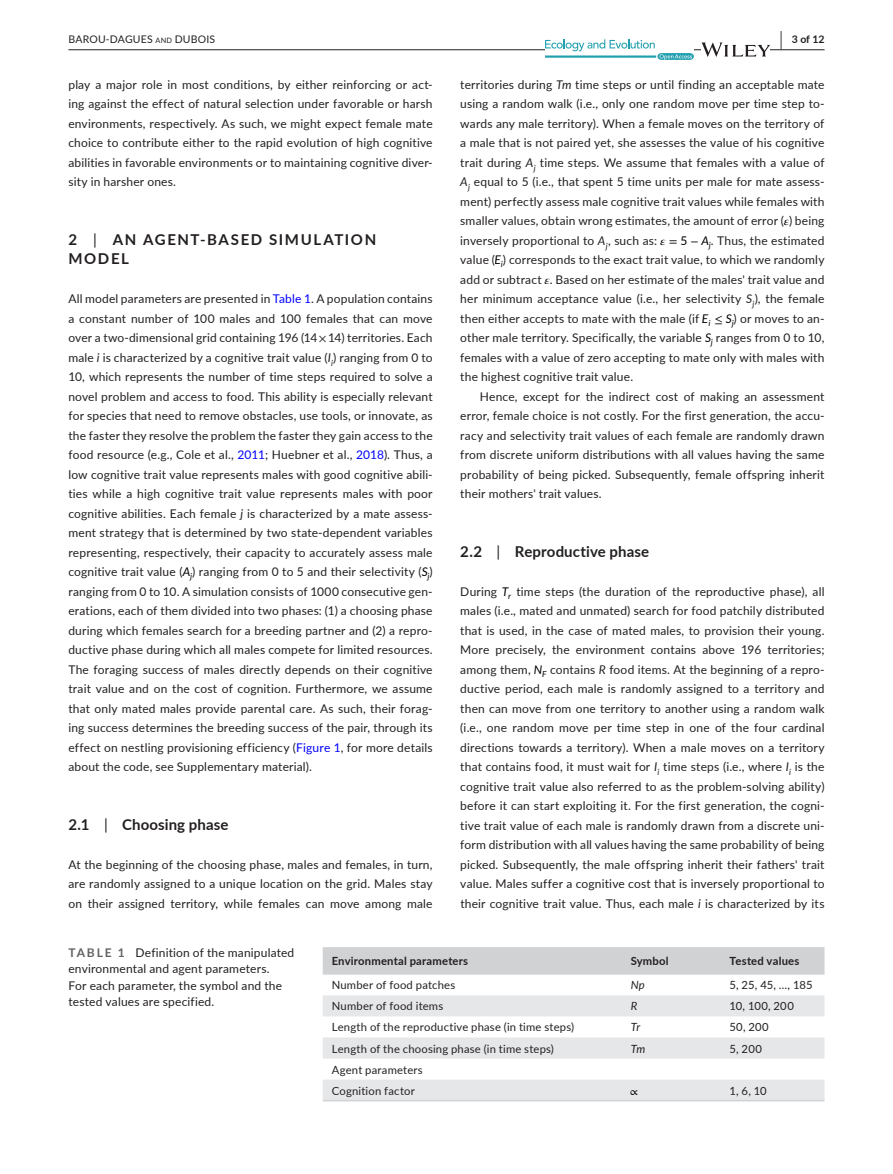
<style>
.page{position:relative;width:893px;height:1174px;background:#fff}
.page>*{position:absolute;margin:0;border:0;box-sizing:border-box;transform-origin:0 0}
.t1{font:700 15px "Lato";letter-spacing:.01em;color:#231f20}
.t2{font:700 15px/19.5px "Lato";letter-spacing:.11em;color:#231f20}
.t3{font:12px/19.5px "Lato";letter-spacing:.015em;color:#231f20;text-align:justify}
.t4{font:11.25px/21px "Lato";letter-spacing:.02em;color:#231f20}
.t5{font:700 11.25px "Lato";letter-spacing:.02em;color:#231f20}
.t6{font:italic 11.25px "Lato";color:#231f20}
.t7{font:11.25px "STIX Math";color:#000}
.t8{font:10.5px "Lato";letter-spacing:.02em;color:#231f20}
.t9{font:700 10.5px "Lato";color:#231f20}
.s1{font-size:7.35px}
.s2{font-size:19.5px}
.s3{font-style:italic}
.s4{font-family:"STIX Math";font-style:italic;color:#000}
.s5{font-family:"STIX Math";color:#000}
.s6{color:#000}
.s7{font-style:italic;color:#000}
.s8{font-family:"STIX Math Calligraphy";color:#000}
.s9{font-weight:400}
.s10{color:#00f}
.s11{font-family:"STIX"}
.s12{font-weight:700;color:#636366}
</style>
<div class="page">
<hr style="left:68px;top:49px;width:756px;height:1px;background:#231f20">
<svg style="left:545px;top:39px;width:149px;height:21px"></svg>
<svg style="left:701px;top:42px;width:69px;height:15px"></svg>
<div style="left:323px;top:947px;width:501px;height:27px;background:#d1d2d4"></div>
<svg style="left:323px;top:995px;width:501px;height:105px;fill:#e6e7e9"></svg>
<hr style="left:323px;top:1100px;width:299px;height:1px;background:#d1d2d4">
<hr style="left:622px;top:1100px;width:98px;height:1px;background:#d1d2d4">
<hr style="left:720px;top:1100px;width:104px;height:1px;background:#d1d2d4">
<p class="t8" style="left:68px;top:31px;width:148px">BAROU-DAGUES <span class="s1">and</span> DUBOIS</p>
<p class="t9" style="left:780px;top:31px;width:46px"><span class="s2">|</span> 3 of 12</p>
<p class="t3" style="left:68px;top:74px;width:366px">play a major role in most conditions, by either reinforcing or act&shy;ing against the effect of natural selection under favorable or harsh environments, respectively. As such, we might expect female mate choice to contribute either to the rapid evolution of high cognitive abilities in favorable environments or to maintaining cognitive diver&shy;sity in harsher ones.</p>
<p class="t3" style="left:460px;top:74px;width:366px">territories during <span class="s3">Tm</span> time steps or until finding an acceptable mate using a random walk (i.e., only one random move per time step to&shy;wards any male territory). When a female moves on the territory of a male that is not paired yet, she assesses the value of his cognitive trait during <span class="s3">A</span><sub>j</sub> time steps. We assume that females with a value of <span class="s3">A</span><sub>j</sub> equal to 5 (i.e., that spent 5 time units per male for mate assess&shy;ment) perfectly assess male cognitive trait values while females with smaller values, obtain wrong estimates, the amount of error (<span class="s4">𝜀</span>) being inversely proportional to <span class="s3">A</span><sub>j</sub>, such as: <span class="s4">𝜀</span> <span class="s5">=</span> <span class="s6">5</span> <span class="s5">−</span> <span class="s7">A</span><sub>j</sub>. Thus, the estimated value (<span class="s7">E</span><sub>i</sub>) corresponds to the exact trait value, to which we randomly add or subtract <span class="s4">𝜀</span>. Based on her estimate of the males' trait value and her minimum acceptance value (i.e., her selectivity <span class="s3">S</span><sub>j</sub>), the female then either accepts to mate with the male (if <span class="s7">E</span><sub>i</sub> <span class="s8">≤</span> <span class="s7">S</span><sub>j</sub>) or moves to an&shy;other male territory. Specifically, the variable <span class="s7">S</span><sub>j</sub> ranges from 0 to 10, females with a value of zero accepting to mate only with males with the highest cognitive trait value.</p>
<p class="t3" style="left:460px;top:386px;width:366px;text-indent:20px">Hence, except for the indirect cost of making an assessment error, female choice is not costly. For the first generation, the accu&shy;racy and selectivity trait values of each female are randomly drawn from discrete uniform distributions with all values having the same probability of being picked. Subsequently, female offspring inherit their mothers' trait values.</p>
<p class="t2" style="left:68px;top:229px;width:309px">2 <span class="s9">|</span> AN AGENT-BASED SIMULATION<br>MODEL</p>
<p class="t3" style="left:68px;top:288px;width:366px">All model parameters are presented in <span class="s10">Table 1</span>. A population contains a constant number of 100 males and 100 females that can move over a two-dimensional grid containing 196 (14 <span class="s11">×</span> 14) territories. Each male <span class="s3">i</span> is characterized by a cognitive trait value (<span class="s3">I</span><sub>i</sub>) ranging from 0 to 10, which represents the number of time steps required to solve a novel problem and access to food. This ability is especially relevant for species that need to remove obstacles, use tools, or innovate, as the faster they resolve the problem the faster they gain access to the food resource (e.g., Cole et al., <span class="s10">2011</span>; Huebner et al., <span class="s10">2018</span>). Thus, a low cognitive trait value represents males with good cognitive abili&shy;ties while a high cognitive trait value represents males with poor cognitive abilities. Each female <span class="s3">j</span> is characterized by a mate assess&shy;ment strategy that is determined by two state-dependent variables representing, respectively, their capacity to accurately assess male cognitive trait value (<span class="s7">A</span><sub>j</sub>) ranging from 0 to 5 and their selectivity (<span class="s7">S</span><sub>j</sub>) ranging from 0 to 10. A simulation consists of 1000 consecutive gen&shy;erations, each of them divided into two phases: (1) a choosing phase during which females search for a breeding partner and (2) a repro&shy;ductive phase during which all males compete for limited resources.<br>The foraging success of males directly depends on their cognitive trait value and on the cost of cognition. Furthermore, we assume that only mated males provide parental care. As such, their forag&shy;ing success determines the breeding success of the pair, through its effect on nestling provisioning efficiency (<span class="s10">Figure 1</span>, for more details about the code, see Supplementary material).</p>
<p class="t1" style="left:460px;top:540px;width:190px">2.2 <span class="s9">|</span> Reproductive phase</p>
<p class="t3" style="left:460px;top:581px;width:366px">During <span class="s7">T</span><sub>r</sub> time steps (the duration of the reproductive phase), all males (i.e., mated and unmated) search for food patchily distributed that is used, in the case of mated males, to provision their young.<br>More precisely, the environment contains above 196 territories; among them, <span class="s7">N</span><sub>F</sub> contains <span class="s3">R</span> food items. At the beginning of a repro&shy;ductive period, each male is randomly assigned to a territory and then can move from one territory to another using a random walk (i.e., one random move per time step in one of the four cardinal directions towards a territory). When a male moves on a territory that contains food, it must wait for <span class="s3">I</span><sub>i</sub> time steps (i.e., where <span class="s3">I</span><sub>i</sub> is the cognitive trait value also referred to as the problem-solving ability) before it can start exploiting it. For the first generation, the cogni&shy;tive trait value of each male is randomly drawn from a discrete uni&shy;form distribution with all values having the same probability of being picked. Subsequently, the male offspring inherit their fathers' trait value. Males suffer a cognitive cost that is inversely proportional to their cognitive trait value. Thus, each male <span class="s3">i</span> is characterized by its</p>
<p class="t1" style="left:68px;top:813px;width:162px">2.1 <span class="s9">|</span> Choosing phase</p>
<p class="t3" style="left:68px;top:854px;width:366px">At the beginning of the choosing phase, males and females, in turn, are randomly assigned to a unique location on the grid. Males stay on their assigned territory, while females can move among male</p>
<p class="t3" style="left:68px;top:943px;width:227px;line-height:16.5px;text-align:left"><span class="s12">TABLE 1</span> Definition of the manipulated environmental and agent parameters.<br>For each parameter, the symbol and the tested values are specified.</p>
<p class="t5" style="left:332px;top:953px;width:138px">Environmental parameters</p>
<p class="t5" style="left:631px;top:953px;width:39px">Symbol</p>
<p class="t5" style="left:729px;top:953px;width:71px">Tested values</p>
<p class="t4" style="left:332px;top:974px;width:125px">Number of food patches</p>
<p class="t6" style="left:631px;top:977px;width:16px">Np</p>
<p class="t4" style="left:729px;top:974px;width:85px">5, 25, 45, …, 185</p>
<p class="t4" style="left:332px;top:995px;width:113px">Number of food items</p>
<p class="t6" style="left:631px;top:998px;width:8px">R</p>
<p class="t4" style="left:729px;top:995px;width:66px">10, 100, 200</p>
<p class="t4" style="left:332px;top:1016px;width:244px">Length of the reproductive phase (in time steps)</p>
<p class="t6" style="left:631px;top:1019px;width:11px">Tr</p>
<p class="t4" style="left:729px;top:1016px;width:41px">50, 200</p>
<p class="t4" style="left:332px;top:1037px;width:224px">Length of the choosing phase (in time steps)</p>
<p class="t6" style="left:631px;top:1040px;width:16px">Tm</p>
<p class="t4" style="left:729px;top:1037px;width:34px">5, 200</p>
<p class="t4" style="left:332px;top:1058px;width:93px">Agent parameters<br>Cognition factor</p>
<p class="t7" style="left:630px;top:1084px;width:9px">∝</p>
<p class="t4" style="left:729px;top:1079px;width:39px">1, 6, 10</p>
</div>
